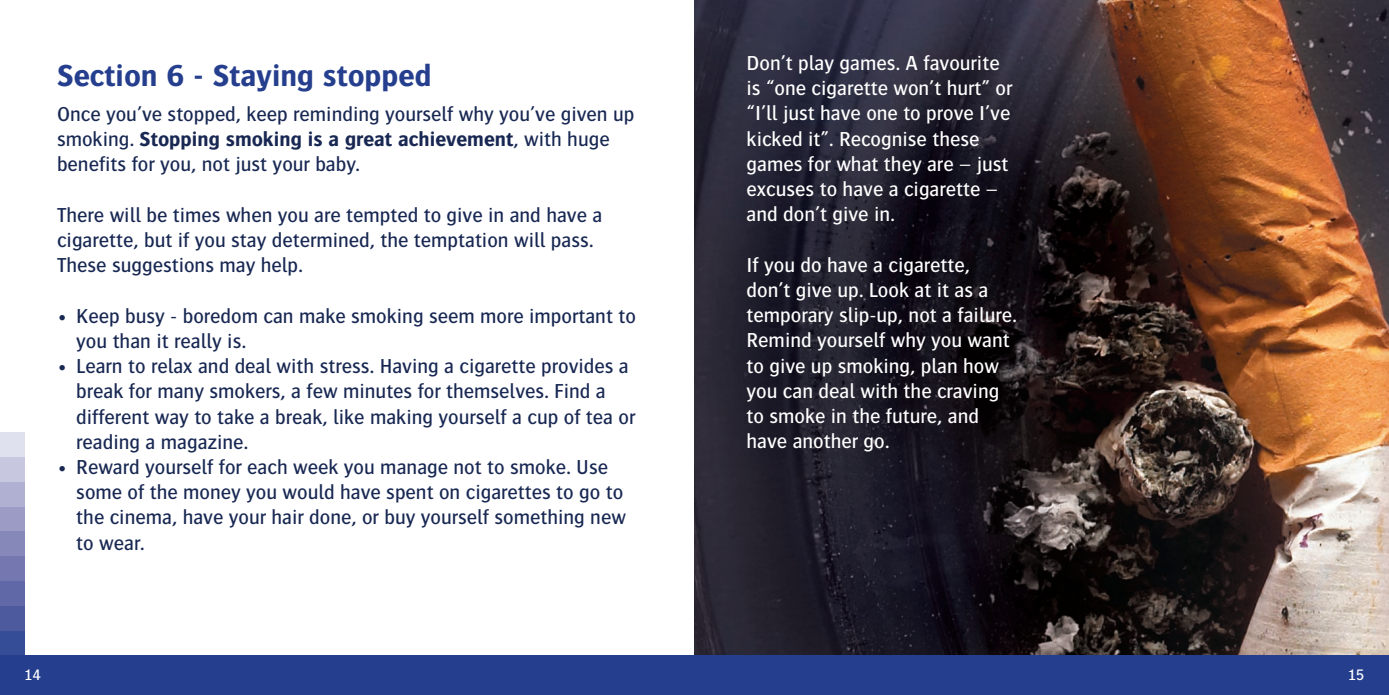
<style>
.page{position:relative;width:1389px;height:695px;background:#fff}
.page>*{position:absolute;margin:0;border:0;box-sizing:border-box;transform-origin:0 0}
.t1{font:700 31.5px "Bosis";color:#253f8e}
.t2{font:500 21px/25.2px "Bosis";color:#182853}
.t3{font:500 21px "Bosis";color:#fff}
.t4{font:700 21px "Bosis";color:#182853}
.t5{font:500 15.75px "Bosis";color:#fff}
.s1{font-weight:500}
</style>
<div class="page">
<img style="left:694px;top:0;width:695px;height:655px">
<div style="left:0;top:655px;width:1389px;height:39px;background:#253f8e"></div>
<div style="left:0;top:630px;width:25px;height:25px;background:#354d96"></div>
<div style="left:0;top:605px;width:25px;height:25px;background:#4d5a9e"></div>
<div style="left:0;top:580px;width:25px;height:25px;background:#6168a7"></div>
<div style="left:0;top:556px;width:25px;height:24px;background:#7477b0"></div>
<div style="left:0;top:531px;width:25px;height:25px;background:#8688ba"></div>
<div style="left:0;top:506px;width:25px;height:25px;background:#9b9bc6"></div>
<div style="left:0;top:481px;width:25px;height:25px;background:#afb0d2"></div>
<div style="left:0;top:456px;width:25px;height:25px;background:#c7c7e0"></div>
<div style="left:0;top:432px;width:25px;height:24px;background:#e0e1ee"></div>
<p class="t1" style="left:57px;top:58px;width:376px">Section 6 - Staying stopped</p>
<p class="t2" style="left:57px;top:101px;width:579px">Once you’ve stopped, keep reminding yourself why you’ve given up</p>
<p class="t4" style="left:57px;top:127px;width:554px"><span class="s1">smoking.</span> Stopping smoking is a great achievement<span class="s1">, with huge</span></p>
<p class="t2" style="left:57px;top:151px;width:304px">benefits for you, not just your baby.</p>
<p class="t2" style="left:57px;top:202px;width:547px">There will be times when you are tempted to give in and have a</p>
<p class="t2" style="left:57px;top:227px;width:538px">cigarette, but if you stay determined, the temptation will pass.</p>
<p class="t2" style="left:57px;top:252px;width:247px">These suggestions may help.</p>
<p class="t2" style="left:57px;top:302px;width:580px">• Keep busy - boredom can make smoking seem more important to</p>
<p class="t2" style="left:76px;top:328px;width:171px">you than it really is.</p>
<p class="t2" style="left:57px;top:353px;width:573px">• Learn to relax and deal with stress. Having a cigarette provides a</p>
<p class="t2" style="left:76px;top:378px;width:531px">break for many smokers, a few minutes for themselves. Find a</p>
<p class="t2" style="left:76px;top:403px;width:561px">different way to take a break, like making yourself a cup of tea or</p>
<p class="t2" style="left:76px;top:428px;width:173px">reading a magazine.</p>
<p class="t2" style="left:57px;top:454px;width:553px">• Reward yourself for each week you manage not to smoke. Use</p>
<p class="t2" style="left:76px;top:479px;width:548px">some of the money you would have spent on cigarettes to go to</p>
<p class="t2" style="left:76px;top:504px;width:551px">the cinema, have your hair done, or buy yourself something new to wear.</p>
<p class="t3" style="left:747px;top:52px;width:255px">Don’t play games. A favourite</p>
<p class="t3" style="left:747px;top:77px;width:267px">is “one cigarette won’t hurt” or</p>
<p class="t3" style="left:747px;top:102px;width:265px">“I’ll just have one to prove I’ve</p>
<p class="t3" style="left:747px;top:127px;width:234px">kicked it”. Recognise these</p>
<p class="t3" style="left:747px;top:153px;width:263px">games for what they are – just</p>
<p class="t3" style="left:747px;top:178px;width:253px">excuses to have a cigarette –</p>
<p class="t3" style="left:747px;top:203px;width:150px">and don’t give in.</p>
<p class="t3" style="left:747px;top:253px;width:225px">If you do have a cigarette,</p>
<p class="t3" style="left:747px;top:279px;width:243px">don’t give up. Look at it as a</p>
<p class="t3" style="left:747px;top:304px;width:272px">temporary slip-up, not a failure.</p>
<p class="t3" style="left:747px;top:329px;width:265px">Remind yourself why you want</p>
<p class="t3" style="left:747px;top:354px;width:254px">to give up smoking, plan how</p>
<p class="t3" style="left:747px;top:379px;width:254px">you can deal with the craving</p>
<p class="t3" style="left:747px;top:405px;width:234px">to smoke in the future, and</p>
<p class="t3" style="left:747px;top:430px;width:144px">have another go.</p>
<p class="t5" style="left:25px;top:666px;width:18px">14</p>
<p class="t5" style="left:1348px;top:666px;width:18px">15</p>
</div>
